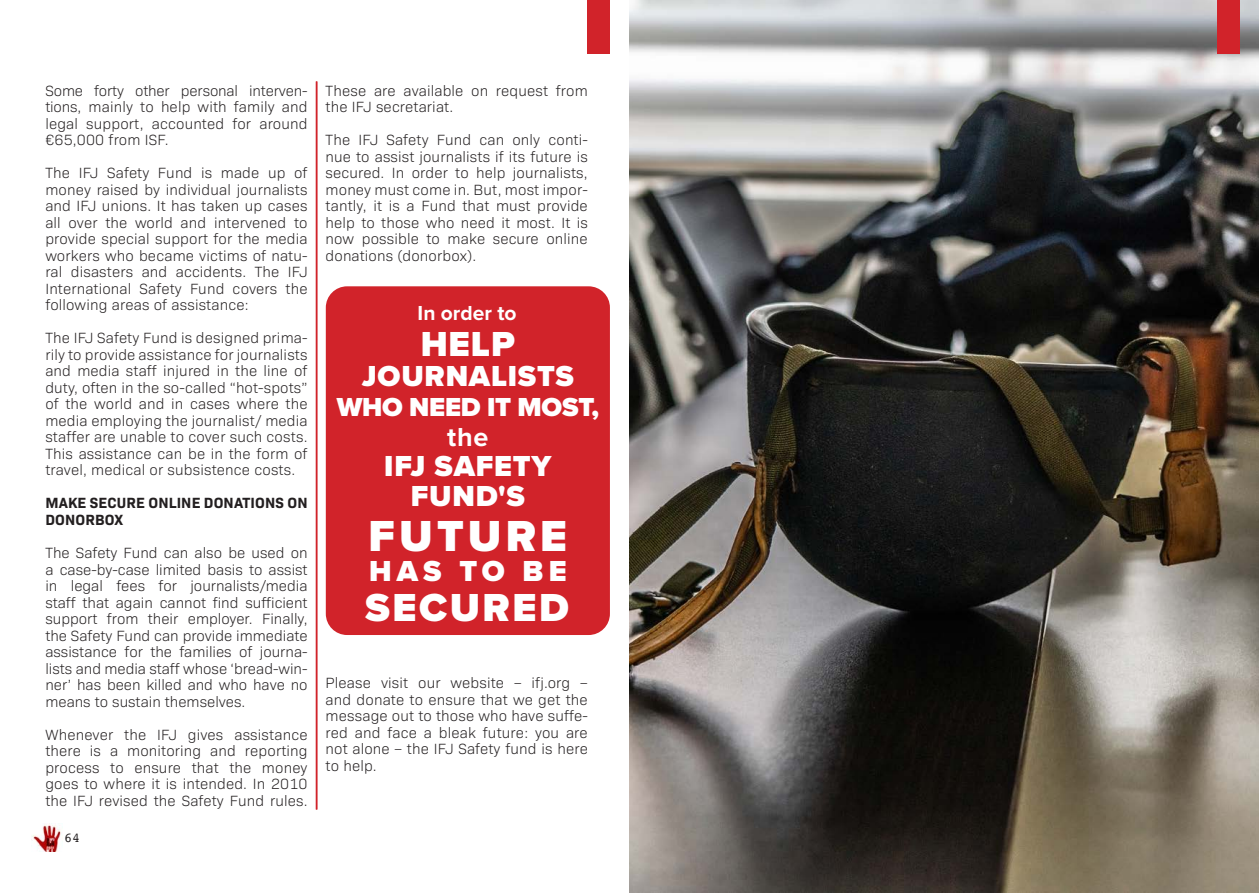
<style>
.page{position:relative;width:1259px;height:893px;background:#fff}
.page>*{position:absolute;margin:0;border:0;box-sizing:border-box;transform-origin:0 0}
.BLOC_ROUGE_maxi{font:900 45px "Proxima Nova";letter-spacing:.09em;color:#fff}
.BLOC_ROUGE_maxi-2{font:900 40.5px "Proxima Nova";letter-spacing:.06em;color:#fff}
.BLOC_ROUGE_maxi-3{font:900 36px "Proxima Nova";color:#fff}
.BLOC_ROUGE_maxi-4{font:900 30px/30px "Proxima Nova";letter-spacing:.025em;color:#fff;text-align:center}
.BLOC_ROUGE_maxi-5{font:900 27px "Proxima Nova";letter-spacing:-.01em;color:#fff}
.BLOC_ROUGE_maxi-6{font:700 27px "Proxima Nova";color:#fff}
.BLOC_ROUGE_maxi-7{font:700 21px "Proxima Nova";color:#fff}
.Style_de_paragraphe_2_AUCUNE_LIGNEsimple{font:300 15px/16.5px "Bio Sans";letter-spacing:.01em;color:#231f20;text-align:justify}
.Style_de_paragraphe_2_AUCUNE_LIGNEsimple-2{font:700 15px/16.5px "Bio Sans";letter-spacing:.01em;color:#231f20}
.t1{font:13.5px "Courier";color:#231f20}
</style>
<div class="page">
<img style="left:31px;top:823px;width:30px;height:29px">
<img style="left:629px;top:0;width:630px;height:893px">
<hr style="left:316px;top:81px;width:1px;height:728px;background:#d1232a">
<div style="left:1217px;top:0;width:22px;height:53px;background:#d1232a"></div>
<div style="left:588px;top:0;width:22px;height:53px;background:#d1232a"></div>
<div style="left:326px;top:286px;width:284px;height:349px;background:#d1232a;border-radius:21px"></div>
<p class="Style_de_paragraphe_2_AUCUNE_LIGNEsimple" style="left:45px;top:81px;width:264px">Some forty other personal interven&shy;tions, mainly to help with family and legal support, accounted for around €65,000 from ISF.</p>
<p class="Style_de_paragraphe_2_AUCUNE_LIGNEsimple" style="left:45px;top:164px;width:264px">The IFJ Safety Fund is made up of money raised by individual journalists and IFJ unions. It has taken up cases all over the world and intervened to provide special support for the media workers who became victims of natu&shy;ral disasters and accidents. The IFJ International Safety Fund covers the following areas of assistance:</p>
<p class="Style_de_paragraphe_2_AUCUNE_LIGNEsimple" style="left:45px;top:329px;width:264px">The IFJ Safety Fund is designed prima&shy;rily to provide assistance for journalists and media staff injured in the line of duty, often in the so-called “hot-spots” of the world and in cases where the media employing the journalist/ media staffer are unable to cover such costs.<br>This assistance can be in the form of travel, medical or subsistence costs.</p>
<p class="Style_de_paragraphe_2_AUCUNE_LIGNEsimple-2" style="left:45px;top:494px;width:264px">MAKE SECURE ONLINE DONATIONS ON<br>DONORBOX</p>
<p class="Style_de_paragraphe_2_AUCUNE_LIGNEsimple" style="left:45px;top:543px;width:264px">The Safety Fund can also be used on a case-by-case limited basis to assist in legal fees for journalists/media staff that again cannot find sufficient support from their employer. Finally, the Safety Fund can provide immediate assistance for the families of journa&shy;lists and media staff whose ‘bread-win&shy;ner’ has been killed and who have no means to sustain themselves.</p>
<p class="Style_de_paragraphe_2_AUCUNE_LIGNEsimple" style="left:45px;top:725px;width:264px">Whenever the IFJ gives assistance there is a monitoring and reporting process to ensure that the money goes to where it is intended. In 2010 the IFJ revised the Safety Fund rules.</p>
<p class="t1" style="left:64px;top:827px;width:18px">64</p>
<p class="Style_de_paragraphe_2_AUCUNE_LIGNEsimple" style="left:325px;top:81px;width:264px">These are available on request from the IFJ secretariat.</p>
<p class="Style_de_paragraphe_2_AUCUNE_LIGNEsimple" style="left:325px;top:131px;width:264px">The IFJ Safety Fund can only conti&shy;nue to assist journalists if its future is secured. In order to help journalists, money must come in. But, most impor&shy;tantly, it is a Fund that must provide help to those who need it most. It is now possible to make secure online donations (donorbox).</p>
<p class="BLOC_ROUGE_maxi-7" style="left:418px;top:297px;width:100px">In order to</p>
<p class="BLOC_ROUGE_maxi-3" style="left:421px;top:317px;width:96px">HELP</p>
<p class="BLOC_ROUGE_maxi-4" style="left:362px;top:361px;width:213px">JOURNALISTS</p>
<p class="BLOC_ROUGE_maxi-5" style="left:337px;top:387px;width:264px">WHO NEED IT MOST,</p>
<p class="BLOC_ROUGE_maxi-6" style="left:447px;top:417px;width:43px">the</p>
<p class="BLOC_ROUGE_maxi-4" style="left:384px;top:451px;width:169px">IFJ SAFETY<br>FUND'S</p>
<p class="BLOC_ROUGE_maxi" style="left:369px;top:502px;width:200px">FUTURE</p>
<p class="BLOC_ROUGE_maxi-4" style="left:369px;top:556px;width:199px">HAS TO BE</p>
<p class="BLOC_ROUGE_maxi-2" style="left:365px;top:578px;width:205px">SECURED</p>
<p class="Style_de_paragraphe_2_AUCUNE_LIGNEsimple" style="left:325px;top:674px;width:264px">Please visit our website – ifj.org – and donate to ensure that we get the message out to those who have suffe&shy;red and face a bleak future: you are not alone – the IFJ Safety fund is here to help.</p>
</div>
